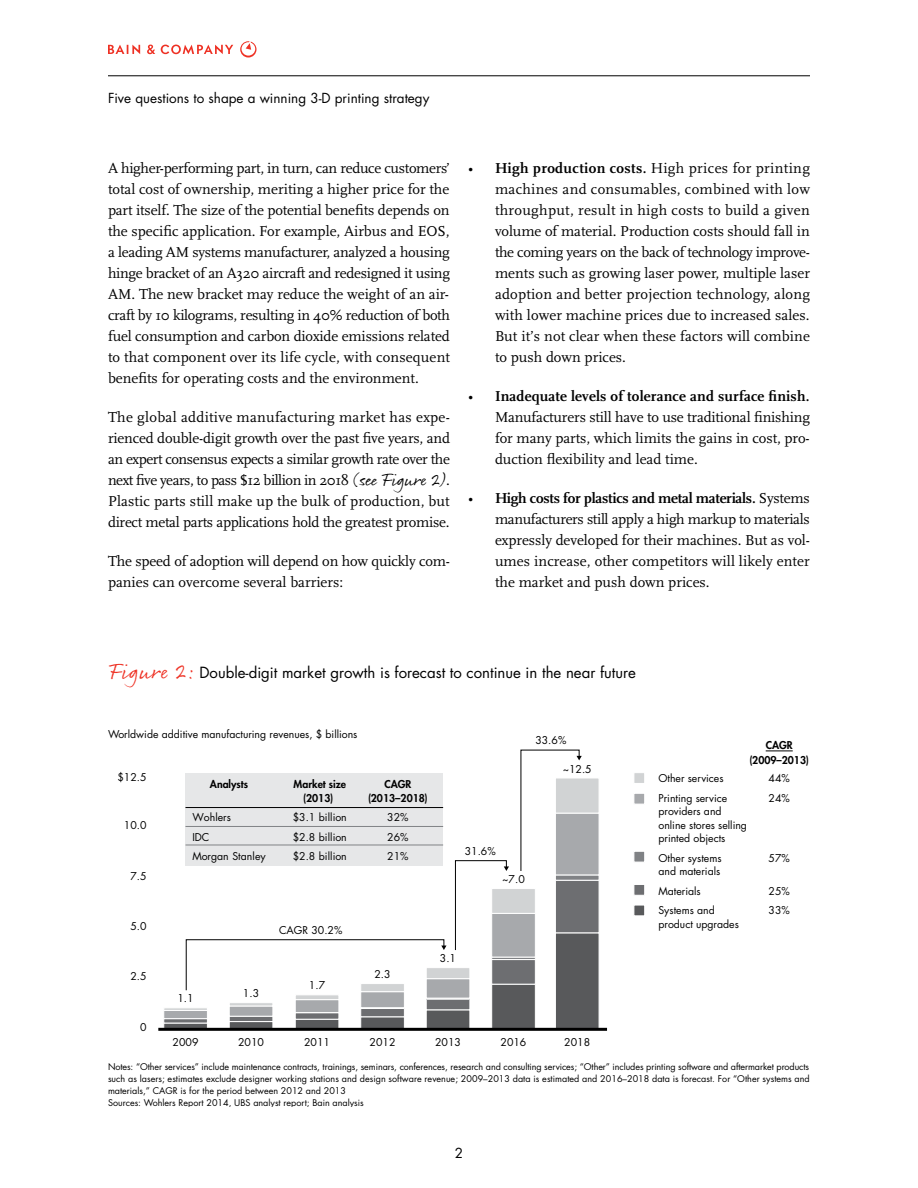
<style>
.page{position:relative;width:918px;height:1188px;background:#fff}
.page>*{position:absolute;margin:0;border:0;box-sizing:border-box;transform-origin:0 0}
.t1{font:15px/21px "Scala";color:#000;text-align:justify}
.t2{font:15px "Futura";color:#000}
.t3{font:13.5px "Futura";color:#000}
.t4{font:10.5px/19.5px "Futura";color:#000}
.t5{font:800 10.5px/13.5px "Futura";color:#000;text-align:center}
.t6{font:9px/12px "Futura";color:#000}
.s1{font-family:"Rollerscript Rough";font-size:18px}
.s2{font-weight:700}
.s3{font-family:"Rollerscript Rough";font-size:22.5px;color:#ee3124}
</style>
<div class="page">
<svg style="left:108px;top:45px;width:32px;height:9px"></svg>
<svg style="left:147px;top:45px;width:8px;height:9px"></svg>
<svg style="left:161px;top:45px;width:72px;height:9px"></svg>
<svg style="left:240px;top:41px;width:16px;height:17px"></svg>
<hr style="left:108px;top:76px;width:702px;height:1px;background:#000">
<svg style="left:766px;top:751px;width:27px;height:1px"></svg>
<svg style="left:164px;top:1023px;width:44px;height:5px"></svg>
<svg style="left:164px;top:1019px;width:43px;height:4px"></svg>
<div style="left:164px;top:1010px;width:44px;height:9px;background:#a7a9ac;border:1px solid #fff"></div>
<div style="left:164px;top:1008px;width:44px;height:3px;background:#d1d3d4;border:1px solid #fff"></div>
<svg style="left:229px;top:1022px;width:44px;height:6px"></svg>
<svg style="left:229px;top:1016px;width:44px;height:5px"></svg>
<div style="left:229px;top:1006px;width:44px;height:10px;background:#a7a9ac;border:1px solid #fff"></div>
<svg style="left:230px;top:1003px;width:43px;height:3px"></svg>
<div style="left:295px;top:1019px;width:44px;height:11px;background:#58595b;border:1px solid #fff"></div>
<div style="left:295px;top:1012px;width:44px;height:7px;background:#6d6e71"></div>
<hr style="left:295px;top:1013px;width:44px;height:1px;background:#808285">
<div style="left:295px;top:999px;width:44px;height:14px;background:#a7a9ac;border:1px solid #fff"></div>
<svg style="left:295px;top:995px;width:44px;height:5px"></svg>
<div style="left:361px;top:1017px;width:44px;height:13px;background:#58595b"></div>
<div style="left:361px;top:1008px;width:44px;height:9px;background:#6d6e71;border:1px solid #fff"></div>
<div style="left:361px;top:1008px;width:44px;height:1px;border:1px solid #fff"></div>
<div style="left:361px;top:991px;width:44px;height:17px;background:#a7a9ac;border:1px solid #fff"></div>
<div style="left:361px;top:983px;width:44px;height:9px;background:#f9f9f9"></div>
<div style="left:426px;top:1010px;width:44px;height:20px;background:#58595b;border:1px solid #fff"></div>
<div style="left:426px;top:999px;width:44px;height:11px;background:#6d6e71;border:1px solid #fff"></div>
<div style="left:426px;top:978px;width:44px;height:20px;background:#a7a9ac;border:1px solid #fff"></div>
<div style="left:426px;top:967px;width:44px;height:12px;background:#d1d3d4;border:1px solid #fff"></div>
<div style="left:492px;top:984px;width:44px;height:46px;background:#58595b;border:1px solid #fff"></div>
<div style="left:492px;top:959px;width:44px;height:25px;background:#6d6e71"></div>
<div style="left:492px;top:957px;width:44px;height:3px;background:#808285;border:1px solid #fff"></div>
<div style="left:492px;top:913px;width:44px;height:44px;background:#a7a9ac;border:1px solid #fff"></div>
<div style="left:492px;top:888px;width:44px;height:26px;background:#d1d3d4;border:1px solid #fff"></div>
<div style="left:555px;top:933px;width:44px;height:97px;background:#58595b;border:1px solid #fff"></div>
<div style="left:555px;top:880px;width:44px;height:53px;background:#6d6e71;border:1px solid #fff"></div>
<svg style="left:556px;top:875px;width:43px;height:5px"></svg>
<div style="left:555px;top:813px;width:44px;height:62px;background:#a7a9ac;border:1px solid #fff"></div>
<div style="left:555px;top:778px;width:44px;height:35px;background:#d1d3d4;border:1px solid #fff"></div>
<svg style="left:186px;top:939px;width:261px;height:52px"></svg>
<svg style="left:521px;top:750px;width:61px;height:121px"></svg>
<svg style="left:455px;top:860px;width:54px;height:90px"></svg>
<hr style="left:158px;top:1028px;width:449px;height:3px;background:#000">
<div style="left:186px;top:773px;width:257px;height:93px;background:#e6e7e8"></div>
<svg style="left:186px;top:826px;width:257px;height:1px"></svg>
<svg style="left:186px;top:807px;width:257px;height:1px"></svg>
<svg style="left:186px;top:845px;width:257px;height:1px"></svg>
<div style="left:634px;top:793px;width:11px;height:11px;background:#a7a9ac;border:1px solid #fff"></div>
<div style="left:634px;top:851px;width:11px;height:11px;background:#808285;border:1px solid #fff"></div>
<div style="left:634px;top:884px;width:11px;height:11px;background:#6d6e71;border:1px solid #fff"></div>
<div style="left:634px;top:905px;width:11px;height:11px;background:#58595b;border:1px solid #fff"></div>
<div style="left:634px;top:772px;width:11px;height:12px;background:#d1d3d4;border:1px solid #fff"></div>
<p class="t3" style="left:108px;top:89px;width:323px">Five questions to shape a winning 3-D printing strategy</p>
<p class="t1" style="left:108px;top:158px;width:344px">A higher-performing part, in turn, can reduce customers’ total cost of ownership, meriting a higher price for the part itself. The size of the potential benefits depends on the specific application. For example, Airbus and EOS, a leading AM systems manufacturer, analyzed a housing hinge bracket of an A320 aircraft and redesigned it using AM. The new bracket may reduce the weight of an air&shy;craft by 10 kilograms, resulting in 40% reduction of both fuel consumption and carbon dioxide emissions related to that component over its life cycle, with consequent benefits for operating costs and the environment.</p>
<p class="t1" style="left:108px;top:407px;width:344px">The global additive manufacturing market has expe&shy;rienced double-digit growth over the past five years, and an expert consensus expects a similar growth rate over the next five years, to pass $12 billion in 2018 <span class="s1">(see Figure 2)</span>.<br>Plastic parts still make up the bulk of production, but direct metal parts applications hold the greatest promise.</p>
<p class="t1" style="left:108px;top:551px;width:344px">The speed of adoption will depend on how quickly com&shy;panies can overcome several barriers:</p>
<p class="t1" style="left:495px;top:158px;width:317px;text-indent:-27px">• <span class="s2">High production costs.</span> High prices for printing machines and consumables, combined with low throughput, result in high costs to build a given volume of material. Production costs should fall in the coming years on the back of technology improve&shy;ments such as growing laser power, multiple laser adoption and better projection technology, along with lower machine prices due to increased sales.<br>But it’s not clear when these factors will combine to push down prices.</p>
<p class="t1" style="left:495px;top:386px;width:317px;text-indent:-27px">• <span class="s2">Inadequate levels of tolerance and surface finish.<br></span>Manufacturers still have to use traditional finishing for many parts, which limits the gains in cost, pro&shy;duction flexibility and lead time.</p>
<p class="t1" style="left:495px;top:488px;width:316px;text-indent:-27px">• <span class="s2">High costs for plastics and metal materials.</span> Systems manufacturers still apply a high markup to materials expressly developed for their machines. But as vol&shy;umes increase, other competitors will likely enter the market and push down prices.</p>
<p class="t2" style="left:108px;top:663px;width:529px"><span class="s3">Figure 2:</span> Double-digit market growth is forecast to continue in the near future</p>
<p class="t4" style="left:108px;top:725px;width:251px">Worldwide additive manufacturing revenues, $ billions</p>
<p class="t4" style="left:535px;top:731px;width:33px">33.6%</p>
<p class="t5" style="left:766px;top:739px;width:29px">CAGR</p>
<p class="t4" style="left:117px;top:767px;width:31px">$12.5</p>
<p class="t4" style="left:124px;top:816px;width:24px">10.0</p>
<p class="t4" style="left:130px;top:866px;width:18px">7.5</p>
<p class="t4" style="left:130px;top:916px;width:18px">5.0</p>
<p class="t4" style="left:130px;top:967px;width:18px">2.5</p>
<p class="t4" style="left:140px;top:1017px;width:8px">0</p>
<p class="t5" style="left:749px;top:753px;width:61px">(2009–2013)</p>
<p class="t4" style="left:563px;top:759px;width:31px">~12.5</p>
<p class="t4" style="left:658px;top:769px;width:70px">Other services<br>Printing service</p>
<p class="t4" style="left:658px;top:805px;width:90px;line-height:13.5px">providers and online stores selling printed objects</p>
<p class="t4" style="left:658px;top:851px;width:65px;line-height:13.5px">Other systems and materials</p>
<p class="t4" style="left:658px;top:881px;width:58px">Materials<br>Systems and</p>
<p class="t4" style="left:658px;top:914px;width:82px">product upgrades</p>
<p class="t5" style="left:210px;top:777px;width:40px">Analysts</p>
<p class="t5" style="left:294px;top:777px;width:54px">Market size (2013)</p>
<p class="t5" style="left:368px;top:777px;width:61px">CAGR (2013–2018)</p>
<p class="t4" style="left:769px;top:769px;width:23px">44%<br>24%</p>
<p class="t4" style="left:293px;top:807px;width:56px;line-height:20.1px">$3.1 billion $2.8 billion</p>
<p class="t4" style="left:293px;top:846px;width:56px">$2.8 billion</p>
<p class="t4" style="left:192px;top:807px;width:40px;line-height:20.1px">Wohlers<br>IDC</p>
<p class="t4" style="left:192px;top:846px;width:75px">Morgan Stanley</p>
<p class="t4" style="left:387px;top:807px;width:23px;line-height:20.1px">32%<br>26%</p>
<p class="t4" style="left:387px;top:846px;width:23px">21%</p>
<p class="t4" style="left:465px;top:841px;width:33px">31.6%</p>
<p class="t4" style="left:769px;top:848px;width:23px">57%</p>
<p class="t4" style="left:769px;top:881px;width:23px">25%<br>33%</p>
<p class="t4" style="left:502px;top:870px;width:24px">~7.0</p>
<p class="t4" style="left:279px;top:920px;width:65px">CAGR 30.2%</p>
<p class="t4" style="left:177px;top:989px;width:18px">1.1</p>
<p class="t4" style="left:173px;top:1033px;width:27px">2009</p>
<p class="t4" style="left:243px;top:984px;width:18px">1.3</p>
<p class="t4" style="left:238px;top:1033px;width:27px">2010</p>
<p class="t4" style="left:309px;top:976px;width:18px">1.7</p>
<p class="t4" style="left:304px;top:1033px;width:27px">2011</p>
<p class="t4" style="left:374px;top:965px;width:18px">2.3</p>
<p class="t4" style="left:370px;top:1033px;width:27px">2012</p>
<p class="t4" style="left:440px;top:949px;width:18px">3.1</p>
<p class="t4" style="left:435px;top:1033px;width:27px">2013</p>
<p class="t4" style="left:501px;top:1033px;width:27px">2016</p>
<p class="t4" style="left:564px;top:1033px;width:27px">2018</p>
<p class="t6" style="left:108px;top:1061px;width:703px">Notes: “Other services” include maintenance contracts, trainings, seminars, conferences, research and consulting services; “Other” includes printing software and aftermarket products such as lasers; estimates exclude designer working stations and design software revenue; 2009–2013 data is estimated and 2016–2018 data is forecast. For “Other systems and materials,” CAGR is for the period between 2012 and 2013<br>Sources: Wohlers Report 2014, UBS analyst report; Bain analysis</p>
<p class="t3" style="left:455px;top:1144px;width:10px">2</p>
</div>
